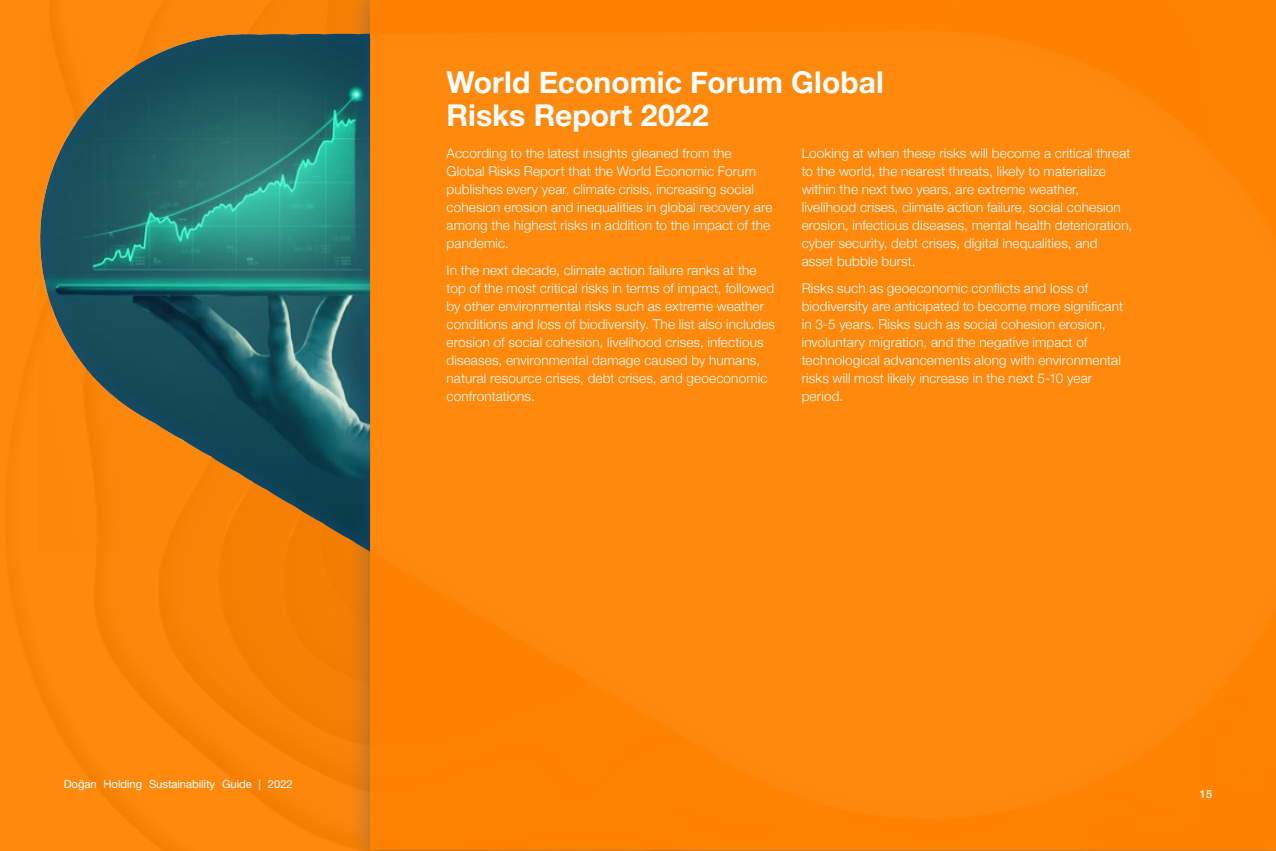
<style>
.page{position:relative;width:1276px;height:851px;background:#fff}
.page>*{position:absolute;margin:0;border:0;box-sizing:border-box;transform-origin:0 0}
.t1{font:700 30px/33px "Helvetica Neue";color:#fff}
.t2{font:300 13.5px/18px "Helvetica Neue";letter-spacing:.01em;color:#fff}
.t3{font:11.25px "Helvetica Neue";letter-spacing:-.005em;color:#fff}
.t4{font:500 11.25px "Helvetica Neue";color:#fff}
</style>
<div class="page">
<svg style="left:0;top:0;width:347px;height:850px;background:#a5782e"></svg>
<div style="left:347px;top:0;width:929px;height:850px;background:#22569e;opacity:.5"></div>
<div style="left:371px;top:0;width:905px;height:849px;background:linear-gradient(to right,#ff870a,#ff880b)"></div>
<p class="t3" style="left:64px;top:775px;width:230px">Doğan Holding Sustainability Guide | 2022</p>
<h1 class="t1" style="left:446px;top:66px;width:439px">World Economic Forum Global<br>Risks Report 2022</h1>
<p class="t2" style="left:446px;top:143px;width:327px">According to the latest insights gleaned from the Global Risks Report that the World Economic Forum publishes every year, climate crisis, increasing social cohesion erosion and inequalities in global recovery are among the highest risks in addition to the impact of the pandemic.</p>
<p class="t2" style="left:446px;top:260px;width:330px">In the next decade, climate action failure ranks at the top of the most critical risks in terms of impact, followed by other environmental risks such as extreme weather conditions and loss of biodiversity. The list also includes erosion of social cohesion, livelihood crises, infectious diseases, environmental damage caused by humans, natural resource crises, debt crises, and geoeconomic confrontations.</p>
<p class="t2" style="left:801px;top:143px;width:332px">Looking at when these risks will become a critical threat to the world, the nearest threats, likely to materialize within the next two years, are extreme weather, livelihood crises, climate action failure, social cohesion erosion, infectious diseases, mental health deterioration, cyber security, debt crises, digital inequalities, and asset bubble burst.</p>
<p class="t2" style="left:801px;top:278px;width:323px">Risks such as geoeconomic conflicts and loss of biodiversity are anticipated to become more significant in 3-5 years. Risks such as social cohesion erosion, involuntary migration, and the negative impact of technological advancements along with environmental risks will most likely increase in the next 5-10 year period.</p>
<p class="t4" style="left:1199px;top:785px;width:14px">15</p>
</div>
